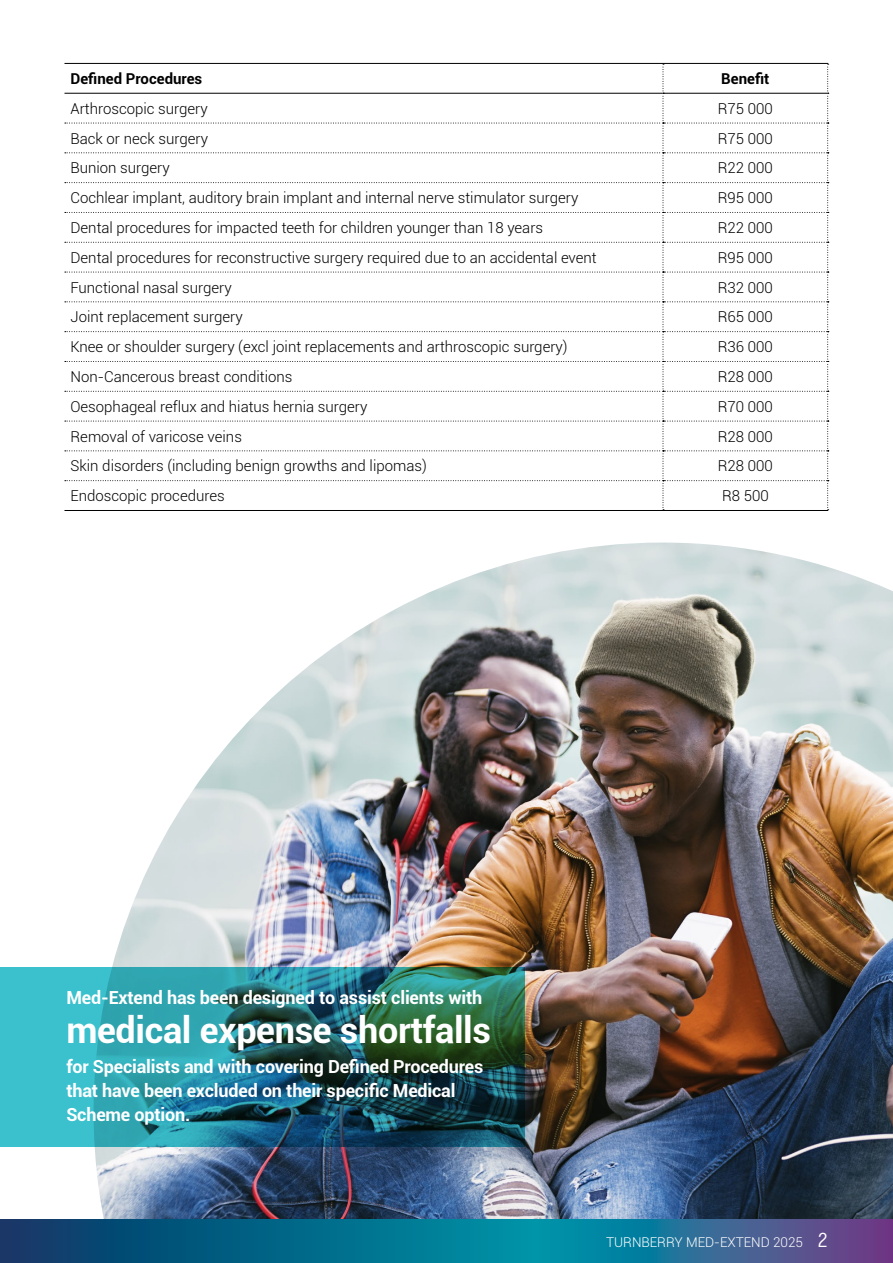
<style>
.page{position:relative;width:893px;height:1263px;background:#fff}
.page>*{position:absolute;margin:0;border:0;box-sizing:border-box;transform-origin:0 0}
.t1{font:700 36px "Roboto";letter-spacing:-.01em;color:#fff}
.t2{font:700 18px/24px "Roboto";letter-spacing:-.01em;color:#fff}
.t3{font:300 15px "Roboto";color:#000}
.t4{font:700 15px "Roboto";color:#000}
.t5{font:300 13.5px "Roboto";color:#fff}
.s1{font-family:"Letter Gothic Std";font-weight:700;font-size:19.5px}
</style>
<div class="page">
<hr style="left:64px;top:510px;width:599px;height:1px;background:#000">
<hr style="left:663px;top:510px;width:165px;height:1px;background:#000">
<hr style="left:64px;top:63px;width:599px;height:1px;background:#000">
<hr style="left:663px;top:63px;width:165px;height:1px;background:#000">
<hr style="left:64px;top:93px;width:599px;height:1px;background:#000">
<svg style="left:65px;top:64px;width:764px;height:446px"></svg>
<img style="left:94px;top:542px;width:799px;height:677px">
<svg style="left:0;top:967px;width:524px;height:179px;background:#267c82"></svg>
<svg style="left:0;top:1219px;width:893px;height:44px;background:#16658c"></svg>
<p class="t4" style="left:70px;top:68px;width:133px">Defined Procedures</p>
<p class="t4" style="left:721px;top:68px;width:50px">Benefit</p>
<p class="t3" style="left:70px;top:98px;width:139px">Arthroscopic surgery</p>
<p class="t3" style="left:718px;top:98px;width:56px">R75 000</p>
<p class="t3" style="left:70px;top:128px;width:139px">Back or neck surgery</p>
<p class="t3" style="left:718px;top:128px;width:56px">R75 000</p>
<p class="t3" style="left:70px;top:158px;width:101px">Bunion surgery</p>
<p class="t3" style="left:718px;top:158px;width:56px">R22 000</p>
<p class="t3" style="left:70px;top:187px;width:509px">Cochlear implant, auditory brain implant and internal nerve stimulator surgery</p>
<p class="t3" style="left:718px;top:187px;width:56px">R95 000</p>
<p class="t3" style="left:70px;top:217px;width:474px">Dental procedures for impacted teeth for children younger than 18 years</p>
<p class="t3" style="left:718px;top:217px;width:56px">R22 000</p>
<p class="t3" style="left:70px;top:247px;width:528px">Dental procedures for reconstructive surgery required due to an accidental event</p>
<p class="t3" style="left:718px;top:247px;width:56px">R95 000</p>
<p class="t3" style="left:70px;top:277px;width:163px">Functional nasal surgery</p>
<p class="t3" style="left:718px;top:277px;width:56px">R32 000</p>
<p class="t3" style="left:70px;top:307px;width:174px">Joint replacement surgery</p>
<p class="t3" style="left:718px;top:307px;width:56px">R65 000</p>
<p class="t3" style="left:70px;top:336px;width:499px">Knee or shoulder surgery (excl joint replacements and arthroscopic surgery)</p>
<p class="t3" style="left:718px;top:336px;width:56px">R36 000</p>
<p class="t3" style="left:70px;top:366px;width:224px">Non-Cancerous breast conditions</p>
<p class="t3" style="left:718px;top:366px;width:56px">R28 000</p>
<p class="t3" style="left:70px;top:396px;width:298px">Oesophageal reflux and hiatus hernia surgery</p>
<p class="t3" style="left:718px;top:396px;width:56px">R70 000</p>
<p class="t3" style="left:70px;top:426px;width:173px">Removal of varicose veins</p>
<p class="t3" style="left:718px;top:426px;width:56px">R28 000</p>
<p class="t3" style="left:70px;top:456px;width:358px">Skin disorders (including benign growths and lipomas)</p>
<p class="t3" style="left:718px;top:456px;width:56px">R28 000</p>
<p class="t3" style="left:70px;top:485px;width:156px">Endoscopic procedures</p>
<p class="t3" style="left:722px;top:485px;width:48px">R8 500</p>
<p class="t2" style="left:66px;top:985px;width:417px">Med-Extend has been designed to assist clients with</p>
<h1 class="t1" style="left:66px;top:1005px;width:426px">medical expense shortfalls</h1>
<p class="t2" style="left:66px;top:1054px;width:418px">for Specialists and with covering Defined Procedures that have been excluded on their specific Medical<br>Scheme option.</p>
<p class="t5" style="left:606px;top:1233px;width:224px">TURNBERRY MED-EXTEND 2025 <span class="s1">2</span></p>
</div>
